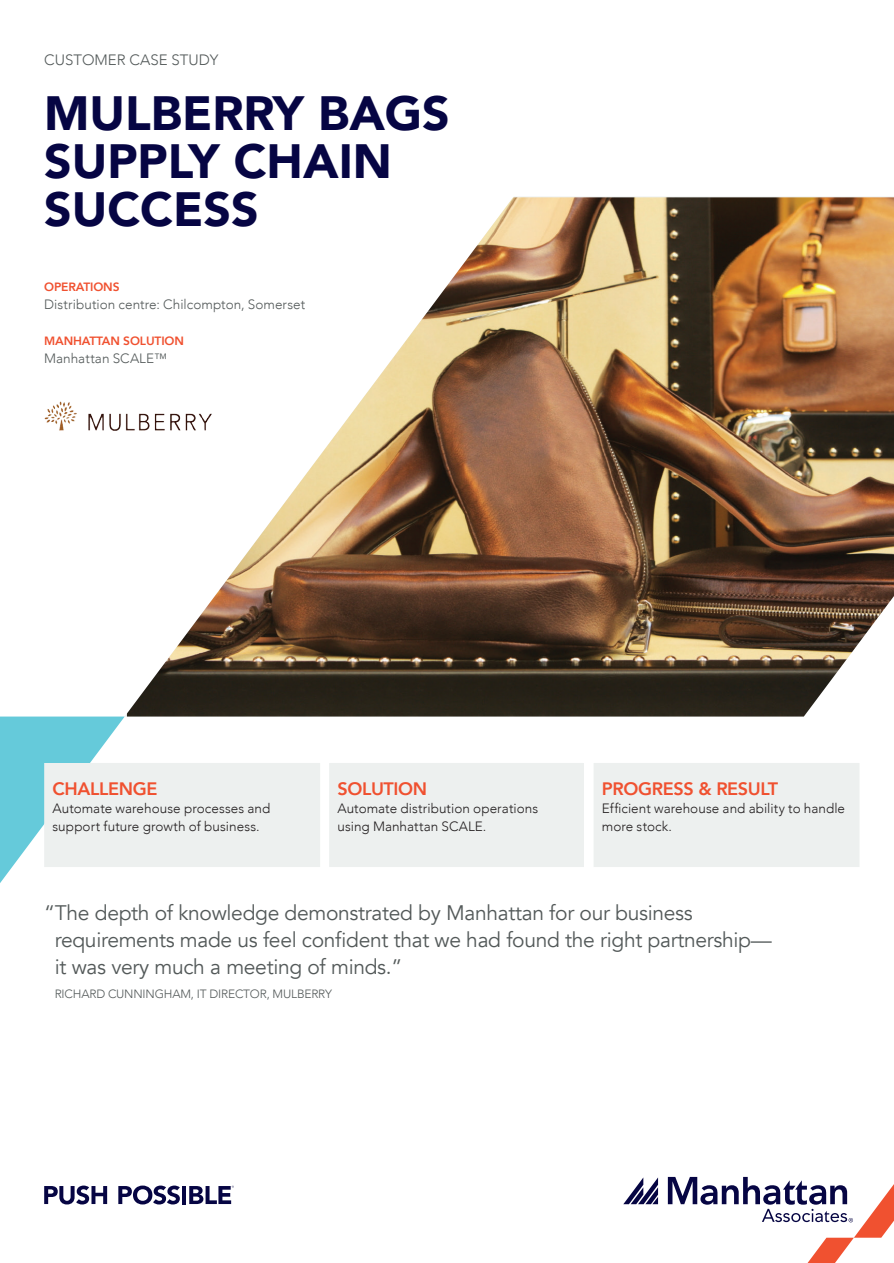
<style>
.page{position:relative;width:894px;height:1263px;background:#fff}
.page>*{position:absolute;margin:0;border:0;box-sizing:border-box;transform-origin:0 0}
.t1{font:900 48px "Avenir";color:#060543}
.callout_quote{font:21px/27px "Avenir";letter-spacing:-.015em;color:#535959}
.t2{font:800 18px "Avenir";letter-spacing:-.02em;color:#f05130}
.MINI_BROW{font:300 15px "Avenir";color:#535959}
.Body_Copy{font:300 13.5px "Avenir";letter-spacing:.005em;color:#231f20}
.Body_gray{font:300 13.5px "Avenir";letter-spacing:.005em;color:#535959}
.callout_quote-2{font:300 12px "Avenir";letter-spacing:-.015em;color:#535959}
.t3{font:800 12px "Avenir";letter-spacing:-.01em;color:#f05130}
</style>
<div class="page">
<img style="left:127px;top:197px;width:766px;height:519px">
<svg style="left:0;top:716px;width:125px;height:167px"></svg>
<img style="left:44px;top:387px;width:177px;height:58px">
<svg style="left:44px;top:1185px;width:63px;height:19px"></svg>
<svg style="left:118px;top:1185px;width:62px;height:19px"></svg>
<hr style="left:182px;top:1186px;width:4px;height:18px;background:#060543">
<svg style="left:189px;top:1185px;width:45px;height:19px"></svg>
<div style="left:45px;top:763px;width:274px;height:103px;background:#edf0ef"></div>
<div style="left:44px;top:763px;width:276px;height:104px;border:2px solid #edf0ef"></div>
<div style="left:330px;top:763px;width:253px;height:103px;background:#edf0ef"></div>
<div style="left:329px;top:763px;width:254px;height:104px;border:2px solid #edf0ef"></div>
<div style="left:594px;top:763px;width:264px;height:103px;background:#edf0ef"></div>
<div style="left:593px;top:763px;width:266px;height:104px;border:2px solid #edf0ef"></div>
<svg style="left:623px;top:1177px;width:34px;height:27px"></svg>
<svg style="left:667px;top:1176px;width:226px;height:87px"></svg>
<p class="MINI_BROW" style="left:44px;top:51px;width:176px">CUSTOMER CASE STUDY</p>
<p class="t1" style="left:44px;top:72px;width:407px">MULBERRY BAGS</p>
<p class="t1" style="left:44px;top:120px;width:349px">SUPPLY CHAIN</p>
<p class="t1" style="left:44px;top:168px;width:216px">SUCCESS</p>
<p class="t3" style="left:44px;top:278px;width:77px">OPERATIONS</p>
<p class="Body_gray" style="left:44px;top:297px;width:262px">Distribution centre: Chilcompton, Somerset</p>
<p class="t3" style="left:44px;top:332px;width:141px">MANHATTAN SOLUTION</p>
<p class="Body_gray" style="left:44px;top:351px;width:124px">Manhattan SCALE™</p>
<p class="t2" style="left:52px;top:775px;width:106px">CHALLENGE</p>
<p class="Body_Copy" style="left:52px;top:801px;width:219px">Automate warehouse processes and</p>
<p class="Body_Copy" style="left:52px;top:819px;width:208px">support future growth of business.</p>
<p class="t2" style="left:337px;top:775px;width:91px">SOLUTION</p>
<p class="Body_Copy" style="left:337px;top:801px;width:202px">Automate distribution operations</p>
<p class="Body_Copy" style="left:337px;top:819px;width:150px">using Manhattan SCALE.</p>
<p class="t2" style="left:601px;top:775px;width:178px">PROGRESS &amp; RESULT</p>
<p class="Body_Copy" style="left:601px;top:801px;width:245px">Efficient warehouse and ability to handle</p>
<p class="Body_Copy" style="left:601px;top:819px;width:72px">more stock.</p>
<p class="callout_quote" style="left:55px;top:900px;width:718px;text-indent:-11px">“The depth of knowledge demonstrated by Manhattan for our business requirements made us feel confident that we had found the right partnership— it was very much a meeting of minds.”</p>
<p class="callout_quote-2" style="left:55px;top:987px;width:278px">RICHARD CUNNINGHAM, IT DIRECTOR, MULBERRY</p>
</div>
